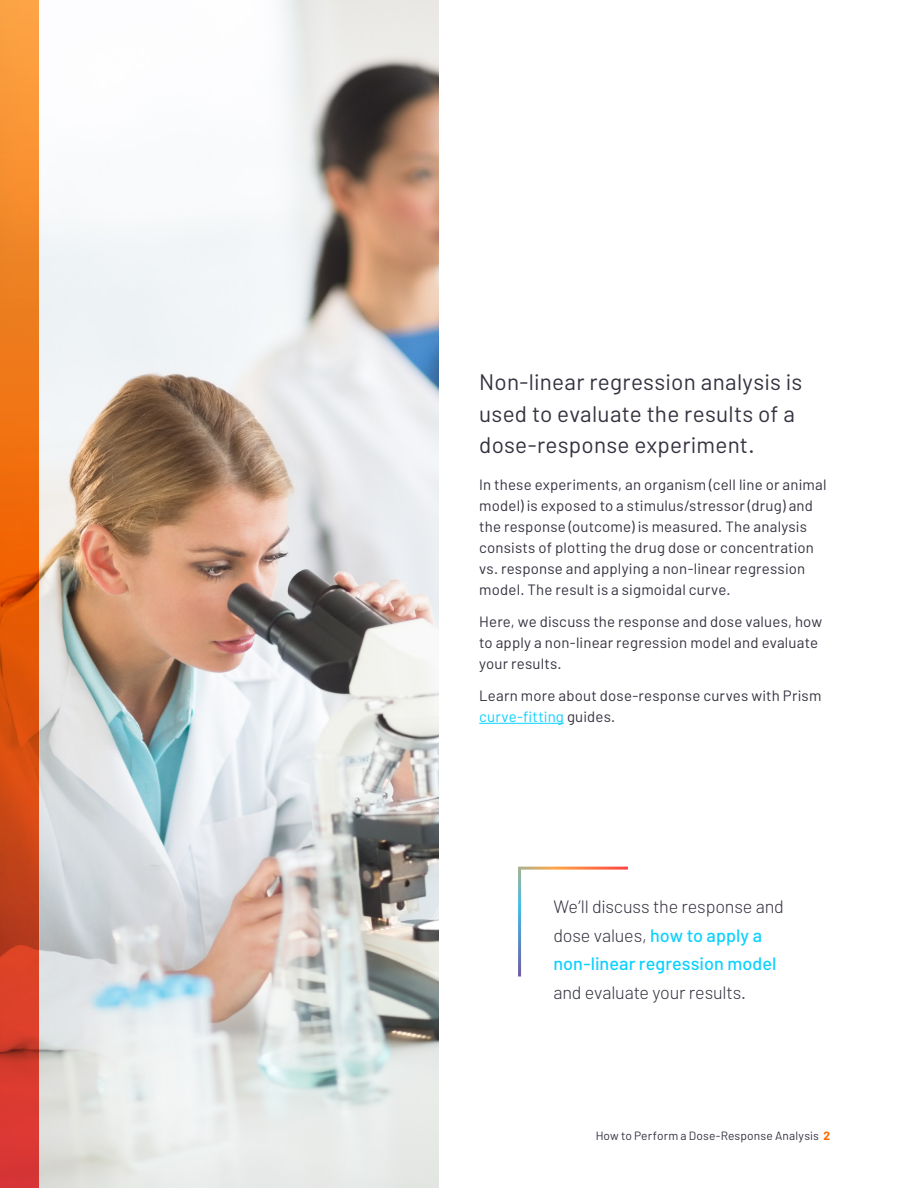
<style>
.page{position:relative;width:918px;height:1188px;background:#fff}
.page>*{position:absolute;margin:0;border:0;box-sizing:border-box;transform-origin:0 0}
.t1{font:22.5px/31.5px "Barlow";letter-spacing:.01em;color:#36313f}
.t2{font:300 18px/28.5px "Barlow";letter-spacing:-.01em;color:#36313f}
.t3{font:15px/21px "Barlow";letter-spacing:.015em;color:#36313f}
.t4{font:12px "Barlow";letter-spacing:.01em;color:#36313f}
.s1{color:#0bd1ff}
.s2{font-weight:500;color:#0bd1ff}
.s3{font-weight:700;color:#ff6700}
</style>
<div class="page">
<img style="left:39px;top:0;width:400px;height:1188px">
<hr style="left:479px;top:723px;width:85px;height:1px;background:#0bd1ff">
<svg style="left:0;top:0;width:39px;height:1188px;background:#e2621e"></svg>
<svg style="left:518px;top:866px;width:110px;height:111px"></svg>
<h1 class="t1" style="left:479px;top:366px;width:325px">Non-linear regression analysis is used to evaluate the results of a dose-response experiment.</h1>
<p class="t3" style="left:479px;top:474px;width:349px">In these experiments, an organism (cell line or animal model) is exposed to a stimulus/stressor (drug) and the response (outcome) is measured. The analysis consists of plotting the drug dose or concentration vs. response and applying a non-linear regression model. The result is a sigmoidal curve.</p>
<p class="t3" style="left:479px;top:611px;width:345px">Here, we discuss the response and dose values, how to apply a non-linear regression model and evaluate your results.</p>
<p class="t3" style="left:479px;top:685px;width:344px">Learn more about dose-response curves with Prism <span class="s1">curve-fitting</span> guides.</p>
<p class="t2" style="left:553px;top:892px;width:232px">We’ll discuss the response and dose values, <span class="s2">how to apply a non-linear regression model</span></p>
<p class="t2" style="left:553px;top:977px;width:194px">and evaluate your results.</p>
<p class="t4" style="left:596px;top:1128px;width:236px">How to Perform a Dose-Response Analysis <span class="s3">2</span></p>
</div>
